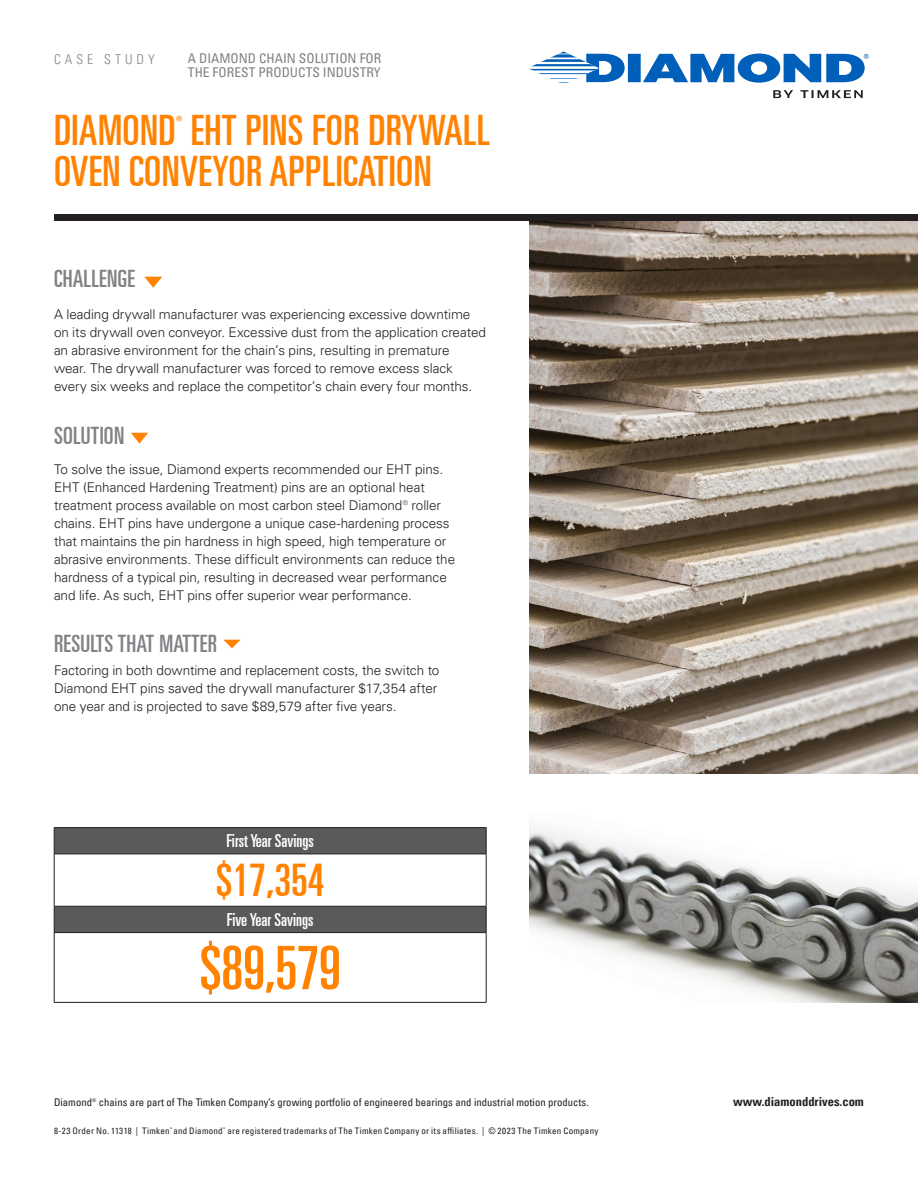
<style>
.page{position:relative;width:918px;height:1188px;background:#fff}
.page>*{position:absolute;margin:0;border:0;box-sizing:border-box;transform-origin:0 0}
.t1{font:60px "Univers LT Pro Ult Cond";color:#ff8200}
.t2{font:45px "Univers LT Pro Ult Cond";color:#ff8200}
._1st_Heading_Bottom{font:42px "Univers LT Pro Ult Cond";letter-spacing:.01em;color:#ff8200}
.chart_text{font:24px "Univers LT Pro Ult Cond";letter-spacing:.01em;color:#808285}
.t3{font:18px "Univers LT Pro Ult Cond";color:#fff}
._1st_Heading_Bottom-2{font:15.75px "Univers LT Pro Ult Cond";color:#ff8200}
.Body_text{font:300 13.5px/18px "Univers LT Pro 45";letter-spacing:-.005em;color:#231f20}
._1st_Heading_Bottom-3{font:condensed 13.5px/13.5px "Univers LT Pro";color:#808285}
._1st_Heading_Bottom-4{font:300 condensed 13.5px "Univers LT Pro";letter-spacing:.3em;color:#808285}
.t4{font:700 condensed 12.45px "Univers LT Pro";color:#231f20}
.t5{font:condensed 10.65px "Univers LT Pro";letter-spacing:.005em;color:#231f20}
.t6{font:condensed 9px "Univers LT Pro";letter-spacing:.03em;color:#231f20}
</style>
<div class="page">
<svg style="left:528px;top:51px;width:341px;height:47px"></svg>
<img style="left:529px;top:220px;width:389px;height:553px">
<svg style="left:131px;top:433px;width:17px;height:11px"></svg>
<svg style="left:144px;top:277px;width:18px;height:11px"></svg>
<svg style="left:223px;top:640px;width:18px;height:8px"></svg>
<div style="left:54px;top:214px;width:864px;height:6px;background:#231f20"></div>
<svg style="left:55px;top:828px;width:431px;height:104px;fill:#5a5a5d"></svg>
<hr style="left:54px;top:854px;width:1px;height:52px;background:#231f20">
<hr style="left:486px;top:854px;width:1px;height:52px;background:#231f20">
<hr style="left:54px;top:906px;width:432px;height:1px;background:#231f20">
<svg style="left:54px;top:906px;width:1px;height:26px"></svg>
<svg style="left:486px;top:906px;width:1px;height:26px"></svg>
<hr style="left:54px;top:932px;width:432px;height:1px;background:#231f20">
<hr style="left:54px;top:933px;width:1px;height:69px;background:#231f20">
<hr style="left:486px;top:933px;width:1px;height:69px;background:#231f20">
<hr style="left:54px;top:1002px;width:432px;height:1px;background:#231f20">
<hr style="left:54px;top:827px;width:432px;height:1px;background:#231f20">
<svg style="left:54px;top:828px;width:1px;height:26px"></svg>
<svg style="left:486px;top:828px;width:1px;height:26px"></svg>
<hr style="left:54px;top:854px;width:432px;height:1px;background:#231f20">
<img style="left:529px;top:825px;width:389px;height:178px">
<p class="_1st_Heading_Bottom-4" style="left:54px;top:50px;width:102px">CASE STUDY</p>
<p class="_1st_Heading_Bottom-3" style="left:188px;top:51px;width:195px">A DIAMOND CHAIN SOLUTION FOR<br>THE FOREST PRODUCTS INDUSTRY</p>
<p class="_1st_Heading_Bottom" style="left:54px;top:101px;width:438px">DIAMOND EHT PINS FOR DRYWALL</p>
<p class="_1st_Heading_Bottom-2" style="left:176px;top:111px;width:8px">®</p>
<p class="_1st_Heading_Bottom" style="left:54px;top:142px;width:379px">OVEN CONVEYOR APPLICATION</p>
<p class="chart_text" style="left:54px;top:262px;width:83px">CHALLENGE</p>
<p class="Body_text" style="left:54px;top:305px;width:434px">A leading drywall manufacturer was experiencing excessive downtime on its drywall oven conveyor. Excessive dust from the application created an abrasive environment for the chain’s pins, resulting in premature<br>wear. The drywall manufacturer was forced to remove excess slack every six weeks and replace the competitor’s chain every four months.</p>
<p class="chart_text" style="left:54px;top:419px;width:72px">SOLUTION</p>
<p class="Body_text" style="left:54px;top:460px;width:403px">To solve the issue, Diamond experts recommended our EHT pins.<br>EHT (Enhanced Hardening Treatment) pins are an optional heat treatment process available on most carbon steel Diamond® roller chains. EHT pins have undergone a unique case-hardening process that maintains the pin hardness in high speed, high temperature or abrasive environments. These difficult environments can reduce the hardness of a typical pin, resulting in decreased wear performance and life. As such, EHT pins offer superior wear performance.</p>
<p class="chart_text" style="left:54px;top:627px;width:165px">RESULTS THAT MATTER</p>
<p class="Body_text" style="left:54px;top:661px;width:387px">Factoring in both downtime and replacement costs, the switch to<br>Diamond EHT pins saved the drywall manufacturer $17,354 after one year and is projected to save $89,579 after five years.</p>
<p class="t3" style="left:227px;top:828px;width:89px">First Year Savings</p>
<p class="t2" style="left:216px;top:849px;width:110px">$17,354</p>
<p class="t3" style="left:227px;top:907px;width:88px">Five Year Savings</p>
<p class="t1" style="left:199px;top:927px;width:143px">$89,579</p>
<p class="t5" style="left:54px;top:1096px;width:536px">Diamond® chains are part of The Timken Company’s growing portfolio of engineered bearings and industrial motion products.</p>
<p class="t4" style="left:733px;top:1094px;width:132px">www.diamonddrives.com</p>
<p class="t6" style="left:54px;top:1125px;width:546px">8-23 Order No. 11318 | Timken<sup>®</sup> and Diamond<sup>®</sup> are registered trademarks of The Timken Company or its affiliates. | © 2023 The Timken Company</p>
</div>
